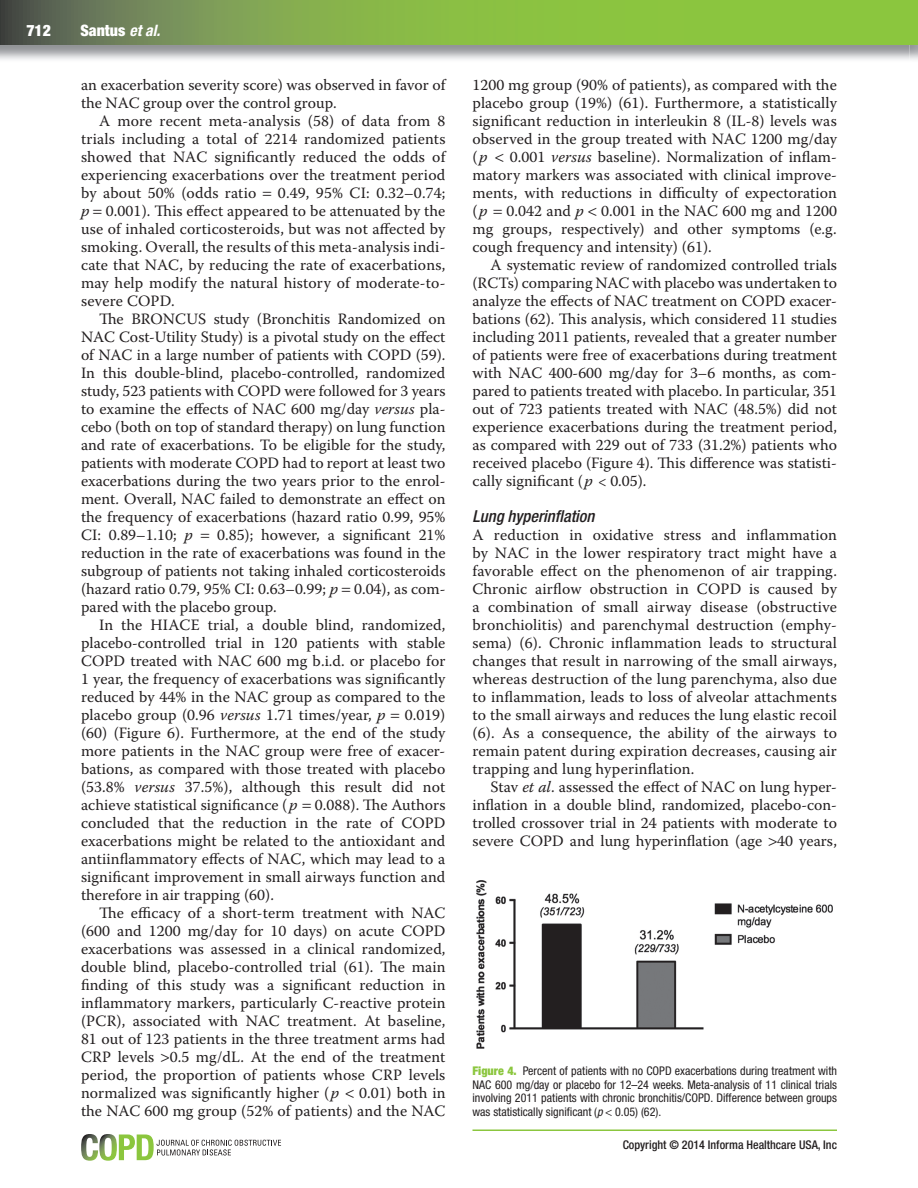
<style>
.page{position:relative;width:918px;height:1188px;background:#fff}
.page>*{position:absolute;margin:0;border:0;box-sizing:border-box;transform-origin:0 0}
.t1{font:italic 500 condensed 16.5px "Helvetica Neue LT Std";color:#231f20}
.t2{font:15.75px/18px "Warnock Pro";letter-spacing:.005em;color:#231f20;text-align:justify}
.t3{font:900 condensed 15.75px "Helvetica Neue LT Std";color:#fff}
.t4{font:condensed 12px/13.5px "Helvetica Neue LT Std";color:#231f20;text-align:justify}
.t5{font:500 condensed 12px "Helvetica Neue LT Std";color:#231f20}
.s1{font-weight:700;font-style:italic}
.s2{font-style:italic}
.s3{font-weight:900;color:#8bc63e}
</style>
<div class="page">
<svg style="left:81px;top:1134px;width:200px;height:27px"></svg>
<svg style="left:0;top:0;width:918px;height:45px;background:#81ad48"></svg>
<hr style="left:472px;top:1130px;width:365px;height:1px;background:#8bc63e">
<img style="left:477px;top:881px;width:356px;height:167px">
<p class="t3" style="left:26px;top:25px;width:26px">712</p>
<p class="t3" style="left:80px;top:25px;width:81px">Santus <span class="s1">et al.</span></p>
<p class="t2" style="left:81px;top:77px;width:366px">an exacerbation severity score) was observed in favor of the NAC group over the control group.</p>
<p class="t2" style="left:81px;top:113px;width:366px;text-indent:18px">A more recent meta-analysis (58) of data from 8 trials including a total of 2214 randomized patients showed that NAC significantly reduced the odds of experiencing exacerbations over the treatment period by about 50% (odds ratio</p>
<p class="t2" style="left:81px;top:185px;width:366px;text-indent:197px">0.49, 95% CI: 0.32–0.74; <span class="s2">p</span> 0.001). This effect appeared to be attenuated by the use of inhaled corticosteroids, but was not affected by smoking. Overall, the results of this meta-analysis indi&shy;cate that NAC, by reducing the rate of exacerbations, may help modify the natural history of moderate-to&shy;severe COPD.</p>
<p class="t2" style="left:81px;top:311px;width:366px;text-indent:18px">The BRONCUS study (Bronchitis Randomized on NAC Cost-Utility Study) is a pivotal study on the effect of NAC in a large number of patients with COPD (59).<br>In this double-blind, placebo-controlled, randomized study, 523 patients with COPD were followed for 3 years to examine the effects of NAC 600 mg/day <span class="s2">versus</span> pla&shy;cebo (both on top of standard therapy) on lung function and rate of exacerbations. To be eligible for the study, patients with moderate COPD had to report at least two exacerbations during the two years prior to the enrol&shy;ment. Overall, NAC failed to demonstrate an effect on the frequency of exacerbations (hazard ratio 0.99, 95% CI: 0.89–1.10; <span class="s2">p</span></p>
<p class="t2" style="left:81px;top:527px;width:366px;text-indent:136px">0.85); however, a significant 21% reduction in the rate of exacerbations was found in the subgroup of patients not taking inhaled corticosteroids (hazard ratio 0.79, 95% CI: 0.63–0.99; <span class="s2">p</span> 0.04), as com&shy;pared with the placebo group.</p>
<p class="t2" style="left:81px;top:617px;width:366px;text-indent:18px">In the HIACE trial, a double blind, randomized, placebo-controlled trial in 120 patients with stable COPD treated with NAC 600 mg b.i.d. or placebo for 1 year, the frequency of exacerbations was significantly reduced by 44% in the NAC group as compared to the placebo group (0.96 <span class="s2">versus</span> 1.71 times/year, <span class="s2">p</span> 0.019) (60) (Figure 6). Furthermore, at the end of the study more patients in the NAC group were free of exacer&shy;bations, as compared with those treated with placebo (53.8% <span class="s2">versus</span> 37.5%), although this result did not achieve statistical significance (<span class="s2">p</span> 0.088). The Authors concluded that the reduction in the rate of COPD exacerbations might be related to the antioxidant and antiinflammatory effects of NAC, which may lead to a significant improvement in small airways function and therefore in air trapping (60).</p>
<p class="t2" style="left:81px;top:905px;width:366px;text-indent:18px">The efficacy of a short-term treatment with NAC (600 and 1200 mg/day for 10 days) on acute COPD exacerbations was assessed in a clinical randomized, double blind, placebo-controlled trial (61). The main finding of this study was a significant reduction in inflammatory markers, particularly C-reactive protein (PCR), associated with NAC treatment. At baseline, 81 out of 123 patients in the three treatment arms had CRP levels 0.5 mg/dL. At the end of the treatment period, the proportion of patients whose CRP levels normalized was significantly higher (<span class="s2">p</span></p>
<p class="t2" style="left:81px;top:1085px;width:366px;text-align:right">0.01) both in<br>the NAC 600 mg group (52% of patients) and the NAC</p>
<p class="t2" style="left:473px;top:77px;width:366px">1200 mg group (90% of patients), as compared with the placebo group (19%) (61). Furthermore, a statistically significant reduction in interleukin 8 (IL-8) levels was observed in the group treated with NAC 1200 mg/day (<span class="s2">p</span></p>
<p class="t2" style="left:473px;top:149px;width:366px;text-indent:37px">0.001 <span class="s2">versus</span> baseline). Normalization of inflam&shy;matory markers was associated with clinical improve&shy;ments, with reductions in difficulty of expectoration (<span class="s2">p</span> 0.042 and <span class="s2">p</span> 0.001 in the NAC 600 mg and 1200 mg groups, respectively) and other symptoms (e.g. cough frequency and intensity) (61).</p>
<p class="t2" style="left:472px;top:257px;width:366px;text-indent:18px">A systematic review of randomized controlled trials (RCTs) comparing NAC with placebo was undertaken to analyze the effects of NAC treatment on COPD exacer&shy;bations (62). This analysis, which considered 11 studies including 2011 patients, revealed that a greater number of patients were free of exacerbations during treatment with NAC 400-600 mg/day for 3–6 months, as com&shy;pared to patients treated with placebo. In particular, 351 out of 723 patients treated with NAC (48.5%) did not experience exacerbations during the treatment period, as compared with 229 out of 733 (31.2%) patients who received placebo (Figure 4). This difference was statisti&shy;cally significant (<span class="s2">p</span> &lt; 0.05).</p>
<p class="t1" style="left:472px;top:510px;width:124px">Lung hyperinflation</p>
<p class="t2" style="left:472px;top:527px;width:366px">A reduction in oxidative stress and inflammation by NAC in the lower respiratory tract might have a favorable effect on the phenomenon of air trapping.<br>Chronic airflow obstruction in COPD is caused by a combination of small airway disease (obstructive bronchiolitis) and parenchymal destruction (emphy&shy;sema) (6). Chronic inflammation leads to structural changes that result in narrowing of the small airways, whereas destruction of the lung parenchyma, also due to inflammation, leads to loss of alveolar attachments to the small airways and reduces the lung elastic recoil (6). As a consequence, the ability of the airways to remain patent during expiration decreases, causing air trapping and lung hyperinflation.</p>
<p class="t2" style="left:472px;top:779px;width:366px;text-indent:18px">Stav <span class="s2">et al</span>. assessed the effect of NAC on lung hyper&shy;inflation in a double blind, randomized, placebo-con&shy;trolled crossover trial in 24 patients with moderate to severe COPD and lung hyperinflation (age 40 years,</p>
<p class="t4" style="left:472px;top:1065px;width:366px"><span class="s3">Figure 4.</span> Percent of patients with no COPD exacerbations during treatment with NAC 600 mg/day or placebo for 12–24 weeks. Meta-analysis of 11 clinical trials involving 2011 patients with chronic bronchitis/COPD. Difference between groups was statistically significant (<span class="s2">p</span> 0.05) (62).</p>
<p class="t5" style="left:623px;top:1140px;width:216px">Copyright © 2014 Informa Healthcare USA, Inc</p>
</div>
